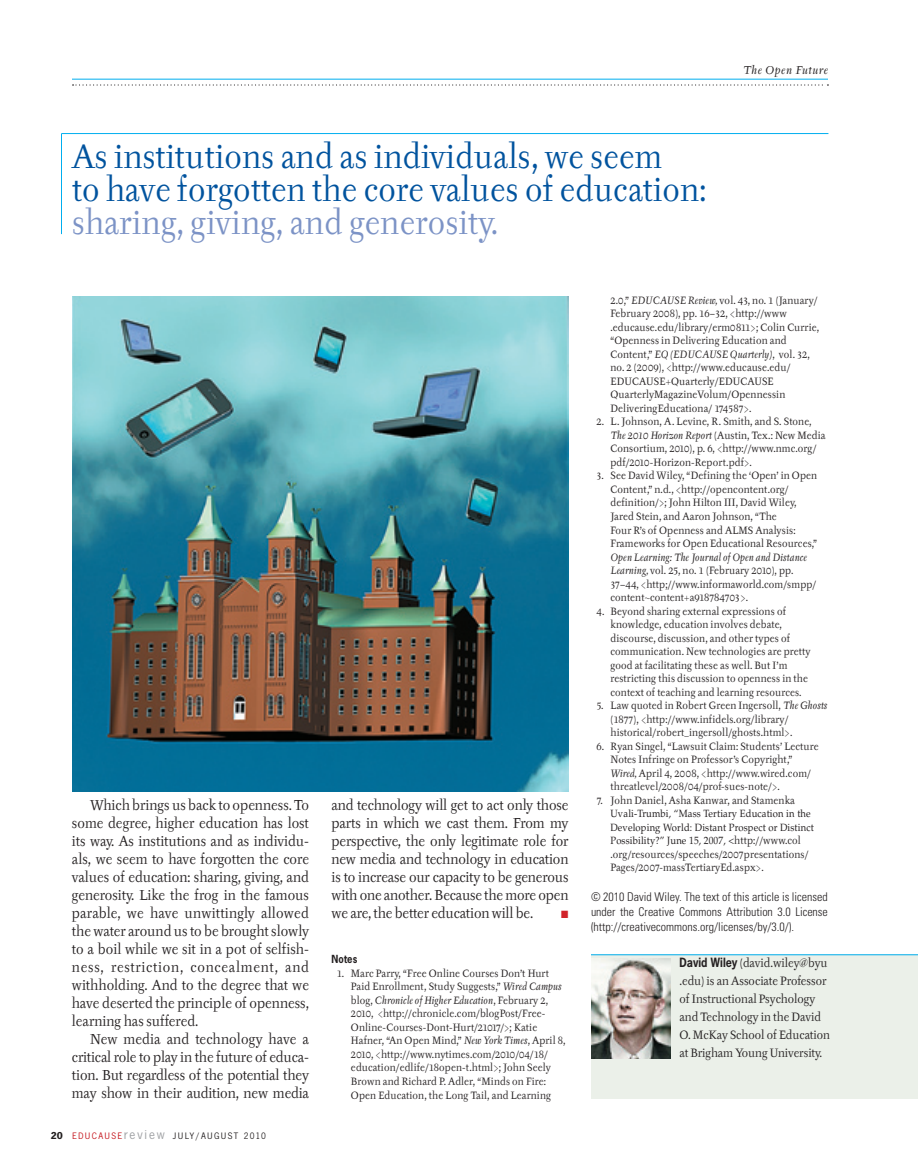
<style>
.page{position:relative;width:918px;height:1175px;background:#fff}
.page>*{position:absolute;margin:0;border:0;box-sizing:border-box;transform-origin:0 0}
.t1{font:33px/33px "Tyfa ITC";letter-spacing:.01em;color:#01539e;scale:.9 1}
.t2{font:33px "Tyfa ITC";letter-spacing:.015em;color:#7c93c6;scale:.9 1}
.t3{font:14.25px/18px "Tyfa ITC";letter-spacing:-.01em;color:#231f20;text-align:justify;scale:.9 1}
.t4{font:12px/18px "Tyfa ITC";color:#231f20;scale:.9 1}
.t5{font:300 condensed 12px/15px "Univers";color:#231f20;text-align:justify}
.t6{font:italic 11.25px "Tyfa ITC";letter-spacing:.05em;color:#231f20}
.t7{font:10.5px/13.5px "Tyfa ITC";letter-spacing:.015em;color:#231f20;scale:.9 1}
.t8{font:10.5px/13.5px "Palatino";letter-spacing:.015em;color:#231f20;scale:.9 1}
.t9{font:700 10.5px "News Gothic";letter-spacing:.015em;color:#231f20;scale:.9 1}
.t10{font:10.5px "Zapf Dingbats";color:#d1232a;scale:.9 1}
.t11{font:9.75px "News Got T";letter-spacing:.14em;color:#231f20}
.s1{font-weight:700;font-size:10.5px}
.s2{color:#c4121a}
.s3{font-size:13.8px;color:#9d9fa2}
.s4{font-style:italic}
.s5{font-family:"Tyfa ITC"}
.s6{font-family:"News Gothic";font-weight:700}
</style>
<div class="page">
<hr style="left:72px;top:79px;width:756px;height:1px;background:#00aeef">
<svg style="left:73px;top:84px;width:755px;height:2px"></svg>
<div style="left:591px;top:954px;width:327px;height:144px;background:#ebf0e9"></div>
<hr style="left:591px;top:954px;width:327px;height:1px;background:#00aeef">
<img style="left:591px;top:958px;width:79px;height:100px">
<img style="left:72px;top:296px;width:496px;height:495px">
<hr style="left:62px;top:133px;width:766px;height:1px;background:#00aeef">
<hr style="left:61px;top:134px;width:1px;height:100px;background:#00aeef">
<h1 class="t1" style="left:72px;top:141px;width:706px">As institutions and as individuals, we seem<br>to have forgotten the core values of education:</h1>
<h1 class="t2" style="left:72px;top:204px;width:475px">sharing, giving, and generosity.</h1>
<p class="t6" style="left:743px;top:63px;width:86px">The Open Future</p>
<p class="t3" style="left:72px;top:796px;width:265px;text-indent:18px">Which brings us back to openness. To some degree, higher education has lost its way. As institutions and as individu&shy;als, we seem to have forgotten the core values of education: sharing, giving, and generosity. Like the frog in the famous parable, we have unwittingly allowed the water around us to be brought slowly to a boil while we sit in a pot of selfish&shy;ness, restriction, concealment, and withholding. And to the degree that we have deserted the principle of openness, learning has suffered.</p>
<h2 class="t3" style="left:72px;top:1030px;width:265px;text-indent:18px">New media and technology have a critical role to play in the future of educa&shy;tion. But regardless of the potential they may show in their audition, new media</h2>
<p class="t11" style="left:51px;top:1130px;width:217px"><span class="s1">20</span> <span class="s2">EducausE</span><span class="s3">review</span> JULY/AUGUS T 2010</p>
<p class="t3" style="left:332px;top:796px;width:265px">and technology will get to act only those parts in which we cast them. From my perspective, the only legitimate role for new media and technology in education is to increase our capacity to be generous with one another. Because the more open we are, the better education will be.</p>
<p class="t10" style="left:561px;top:909px;width:9px">■</p>
<p class="t9" style="left:331px;top:952px;width:30px">Notes</p>
<p class="t7" style="left:351px;top:966px;width:240px;text-indent:-14px">1. Marc Parry, “Free Online Courses Don’t Hurt Paid Enrollment, Study Suggests,” <span class="s4">Wired Campus </span>blog, <span class="s4">Chronicle of Higher Education</span>, February 2, 2010, &lt;http://chronicle.com/blogPost/Free-Online-Courses-Dont-Hurt/21017/&gt;; Katie Hafner, “An Open Mind,” <span class="s4">New York Times</span>, April 8, 2010, &lt;http://www.nytimes.com/2010/04/18/ education/edlife/18open-t.html&gt;; John Seely Brown and Richard P. Adler, “Minds on Fire:<br>Open Education, the Long Tail, and Learning</p>
<p class="t7" style="left:610px;top:294px;width:233px">2.0,” <span class="s4">EDUCAUSE Review,</span> vol. 43, no. 1 (January/ February 2008), pp. 16–32, &lt;http://www .educause.edu/library/erm0811&gt;; Colin Currie, “Openness in Delivering Education and Content,” <span class="s4">EQ (EDUCAUSE Quarterly)</span>, vol. 32, no. 2 (2009), &lt;http://www.educause.edu/ EDUCAUSE+Quarterly/EDUCAUSE QuarterlyMagazineVolum/Opennessin DeliveringEducationa/ 174587&gt;.</p>
<p class="t7" style="left:610px;top:415px;width:240px;text-indent:-14px">2. L. Johnson, A. Levine, R. Smith, and S. Stone, <span class="s4">The 2010 Horizon Report</span> (Austin, Tex.: New Media Consortium, 2010), p. 6, &lt;http://www.nmc.org/ pdf/2010-Horizon-Report.pdf&gt;.</p>
<p class="t7" style="left:610px;top:469px;width:231px;text-indent:-14px">3. See David Wiley, “Defining the ‘Open’ in Open Content,” n.d., &lt;http://opencontent.org/ definition/&gt;; John Hilton III, David Wiley, Jared Stein, and Aaron Johnson, “The<br>Four R’s of Openness and ALMS Analysis:<br>Frameworks for Open Educational Resources,”</p>
<p class="t7" style="left:610px;top:550px;width:230px"><span class="s4">Open Learning: The Journal of Open and Distance Learning,</span> vol. 25, no. 1 (February 2010), pp.<br>37–44, &lt;http;//www.informaworld.com/smpp/ content~content+a918784703&gt;.</p>
<p class="t7" style="left:610px;top:604px;width:224px;text-indent:-14px">4. Beyond sharing external expressions of knowledge, education involves debate, discourse, discussion, and other types of communication. New technologies are pretty good at facilitating these as well. But I’m restricting this discussion to openness in the context of teaching and learning resources.</p>
<p class="t7" style="left:610px;top:699px;width:243px;text-indent:-14px">5. Law quoted in Robert Green Ingersoll, <span class="s4">The Ghosts </span>(1877), &lt;http://www.infidels.org/library/ historical/robert_ingersoll/ghosts.html&gt;.</p>
<p class="t7" style="left:610px;top:739px;width:233px;text-indent:-14px">6. Ryan Singel, “Lawsuit Claim: Students’ Lecture Notes Infringe on Professor’s Copyright,” <span class="s4">Wired,</span> April 4, 2008, &lt;http://www.wired.com/ threatlevel/2008/04/prof-sues-note/&gt;.</p>
<p class="t7" style="left:596px;top:793px;width:222px">7. John Daniel, Asha Kanwar, and Stamenka</p>
<p class="t8" style="left:610px;top:807px;width:227px">Uvali-Trumbi, “Mass Tertiary Education in the<br>Developing World: Distant Prospect or Distinct<br>Possibility?” June 15, 2007, &lt;<span class="s5">http://www.col</span></p>
<p class="t7" style="left:610px;top:847px;width:222px">.org/resources/speeches/2007presentations/<br>Pages/2007-massTertiaryEd.aspx&gt;.</p>
<p class="t5" style="left:591px;top:889px;width:238px">© 2010 David Wiley. The text of this article is licensed under the Creative Commons Attribution 3.0 License (http://creativecommons.org/licenses/by/3.0/).</p>
<p class="t4" style="left:680px;top:954px;width:169px"><span class="s6">David Wiley</span> (david.wiley@byu .edu) is an Associate Professor of Instructional Psychology and Technology in the David<br>O. McKay School of Education at Brigham Young University.</p>
</div>
